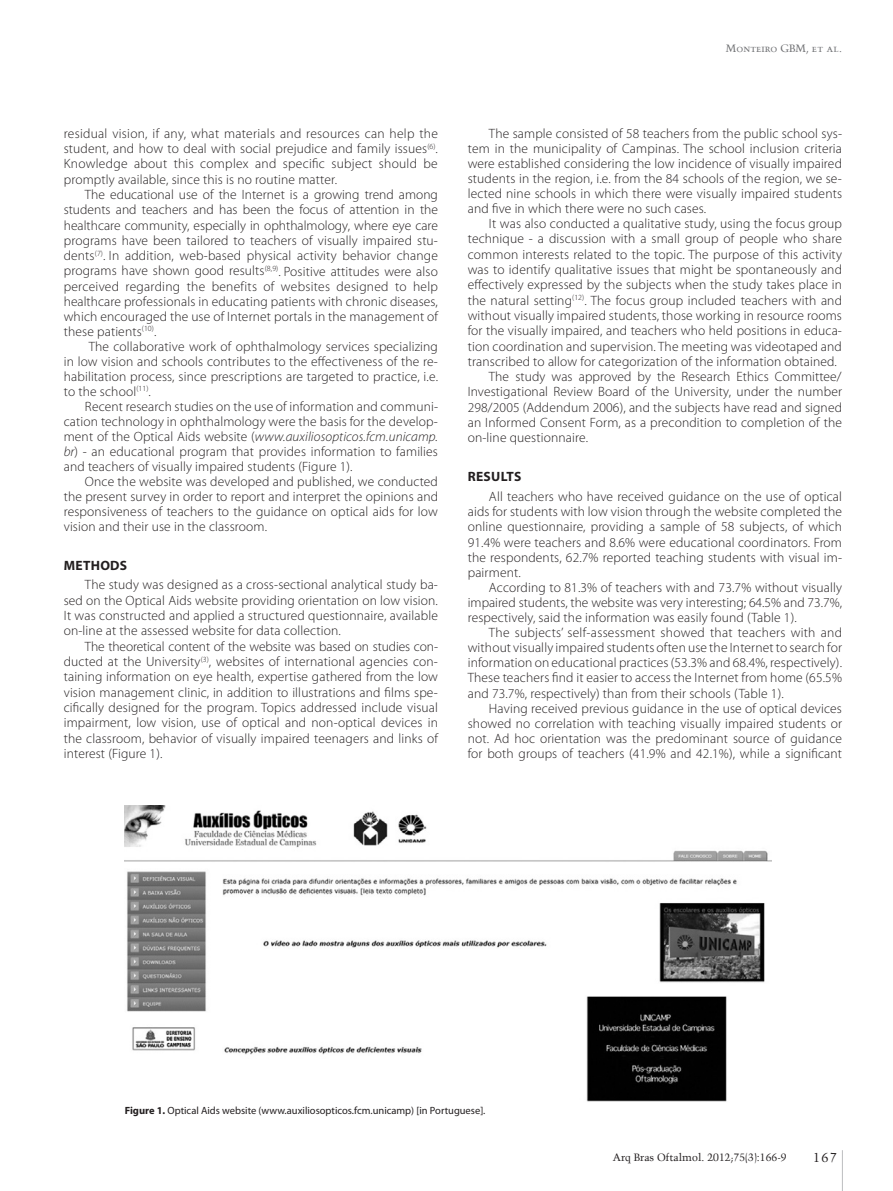
<style>
.page{position:relative;width:893px;height:1191px;background:#fff}
.page>*{position:absolute;margin:0;border:0;box-sizing:border-box;transform-origin:0 0}
.t1{font:300 13.5px/15.3px "Myriad Pro";letter-spacing:.01em;color:#231f20;text-align:justify}
.t2{font:700 13.5px "Myriad Pro";letter-spacing:.02em;color:#231f20}
.t3{font:12.75px "Trump Mediaeval LT Std";color:#231f20}
.t4{font:10.5px "Myriad Pro";color:#231f20}
.t5{font:10.5px "Trump Mediaeval LT Std";color:#231f20}
.t6{font:10.5px "Trump Mediaeval LT Std";color:#6c6d70}
.s1{font-style:italic}
.s2{font-weight:700}
</style>
<div class="page">
<hr style="left:842px;top:1150px;width:1px;height:41px;background:#bcbdc0">
<img style="left:125px;top:805px;width:647px;height:297px">
<p class="t6" style="left:726px;top:42px;width:118px">Monteiro GBM, et al.</p>
<p class="t1" style="left:64px;top:126px;width:376px">residual vision, if any, what materials and resources can help the student, and how to deal with social prejudice and family issues<sup>(6)</sup>.<br>Knowledge about this complex and specific subject should be promptly available, since this is no routine matter.</p>
<p class="t1" style="left:64px;top:187px;width:376px;text-indent:21px">The educational use of the Internet is a growing trend among students and teachers and has been the focus of attention in the healthcare community, especially in ophthalmology, where eye care programs have been tailored to teachers of visually impaired stu&shy;dents<sup>(7)</sup>. In addition, web-based physical activity behavior change programs have shown good results<sup>(8,9)</sup>. Positive attitudes were also perceived regarding the benefits of websites designed to help healthcare professionals in educating patients with chronic diseases, which encouraged the use of Internet portals in the management of these patients<sup>(10)</sup>.</p>
<p class="t1" style="left:64px;top:339px;width:376px;text-align:left;text-indent:25px">The collaborative work of ophthalmology services specializing in low vision and schools contributes to the effectiveness of the re--- habilitation process, since prescriptions are targeted to practice, i.e. to the school<sup>(11)</sup>.</p>
<p class="t1" style="left:64px;top:399px;width:376px;text-indent:21px">Recent research studies on the use of information and communi&shy;cation technology in ophthalmology were the basis for the develop&shy;ment of the Optical Aids website (<span class="s1">www.auxiliosopticos.fcm.unicamp. br</span>) - an educational program that provides information to families and teachers of visually impaired students (Figure 1).</p>
<p class="t1" style="left:64px;top:474px;width:376px;text-indent:21px">Once the website was developed and published, we conducted the present survey in order to report and interpret the opinions and responsiveness of teachers to the guidance on optical aids for low vision and their use in the classroom.</p>
<p class="t2" style="left:64px;top:556px;width:65px">METHODS</p>
<p class="t1" style="left:64px;top:577px;width:376px;text-indent:21px">The study was designed as a cross-sectional analytical study ba&shy;sed on the Optical Aids website providing orientation on low vision.<br>It was constructed and applied a structured questionnaire, available on-line at the assessed website for data collection.</p>
<p class="t1" style="left:64px;top:639px;width:376px;text-align:left;text-indent:21px">The theoretical content of the website was based on studies con------- ducted at the University<sup>(3)</sup>, websites of international agencies con---- taining information on eye health, expertise gathered from the low vision management clinic, in addition to illustrations and films spe-- cifically designed for the program. Topics addressed include visual impairment, low vision, use of optical and non-optical devices in the classroom, behavior of visually impaired teenagers and links of interest (Figure 1).</p>
<p class="t1" style="left:468px;top:126px;width:376px;text-align:left;text-indent:21px">The sample consisted of 58 teachers from the public school sys--- tem in the municipality of Campinas. The school inclusion criteria were established considering the low incidence of visually impaired students in the region, i.e. from the 84 schools of the region, we se&shy;lected nine schools in which there were visually impaired students and five in which there were no such cases.</p>
<p class="t1" style="left:489px;top:216px;width:355px">It was also conducted a qualitative study, using the focus group</p>
<p class="t1" style="left:468px;top:231px;width:376px">technique - a discussion with a small group of people who share</p>
<p class="t1" style="left:468px;top:247px;width:376px">common interests related to the topic. The purpose of this activity</p>
<p class="t1" style="left:468px;top:262px;width:376px">was to identify qualitative issues that might be spontaneously and</p>
<p class="t1" style="left:468px;top:277px;width:376px">effectively expressed by the subjects when the study takes place in</p>
<p class="t1" style="left:468px;top:293px;width:376px">the natural setting<sup>(12)</sup>. The focus group included teachers with and</p>
<p class="t1" style="left:468px;top:308px;width:376px">without visually impaired students, those working in resource rooms</p>
<p class="t1" style="left:468px;top:323px;width:376px">for the visually impaired, and teachers who held positions in educa-</p>
<p class="t1" style="left:468px;top:338px;width:376px">tion coordination and supervision. The meeting was videotaped and</p>
<p class="t1" style="left:468px;top:354px;width:371px">transcribed to allow for categorization of the information obtained.</p>
<p class="t1" style="left:489px;top:369px;width:354px">The study was approved by the Research Ethics Committee/</p>
<p class="t1" style="left:468px;top:384px;width:376px">Investigational Review Board of the University, under the number</p>
<p class="t1" style="left:468px;top:400px;width:376px">298/2005 (Addendum 2006), and the subjects have read and signed</p>
<p class="t1" style="left:468px;top:415px;width:376px">an Informed Consent Form, as a precondition to completion of the</p>
<p class="t1" style="left:468px;top:430px;width:122px">on-line questionnaire.</p>
<p class="t2" style="left:468px;top:468px;width:55px">RESULTS</p>
<p class="t1" style="left:468px;top:489px;width:376px;text-indent:21px">All teachers who have received guidance on the use of optical aids for students with low vision through the website completed the online questionnaire, providing a sample of 58 subjects, of which 91.4% were teachers and 8.6% were educational coordinators. From the respondents, 62.7% reported teaching students with visual im&shy;pairment.</p>
<p class="t1" style="left:468px;top:580px;width:376px;text-indent:21px">According to 81.3% of teachers with and 73.7% without visually impaired students, the website was very interesting; 64.5% and 73.7%, respectively, said the information was easily found (Table 1).</p>
<p class="t1" style="left:468px;top:625px;width:376px;text-indent:21px">The subjects’ self-assessment showed that teachers with and without visually impaired students often use the Internet to search for information on educational practices (53.3% and 68.4%, respectively).<br>These teachers find it easier to access the Internet from home (65.5% and 73.7%, respectively) than from their schools (Table 1).</p>
<p class="t1" style="left:468px;top:701px;width:376px;text-indent:21px">Having received previous guidance in the use of optical devices showed no correlation with teaching visually impaired students or not. Ad hoc orientation was the predominant source of guidance for both groups of teachers (41.9% and 42.1%), while a significant</p>
<p class="t4" style="left:125px;top:1104px;width:362px"><span class="s2">Figure 1.</span> Optical Aids website (www.auxiliosopticos.fcm.unicamp) [in Portuguese].</p>
<p class="t5" style="left:613px;top:1151px;width:175px">Arq Bras Oftalmol. 2012;75(3):166-9</p>
<p class="t3" style="left:813px;top:1149px;width:25px">167</p>
</div>
